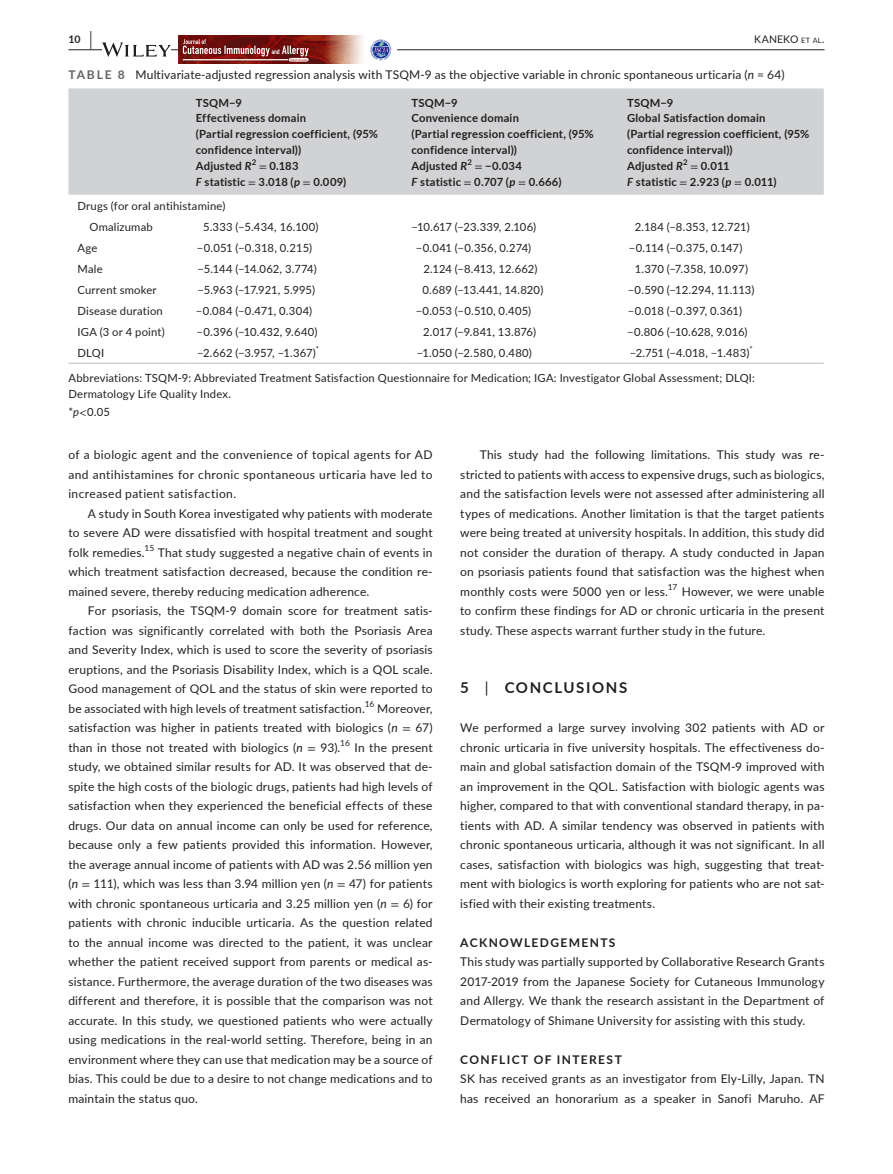
<style>
.page{position:relative;width:893px;height:1174px;background:#fff}
.page>*{position:absolute;margin:0;border:0;box-sizing:border-box;transform-origin:0 0}
.t1{font:700 15px "Lato";letter-spacing:.11em;color:#231f20}
.t2{font:12px/19.5px "Lato";letter-spacing:.015em;color:#231f20;text-align:justify}
.t3{font:700 12px "Lato";letter-spacing:.115em;color:#231f20}
.t4{font:11.25px/21px "Lato";letter-spacing:.015em;color:#231f20}
.t5{font:700 11.25px/15.8px "Lato";letter-spacing:.015em;color:#231f20}
.t6{font:11.25px "Lato";letter-spacing:-.005em;color:#231f20}
.t7{font:11.25px "Lato";letter-spacing:-.01em;color:#231f20}
.t8{font:11.25px "Lato";letter-spacing:-.025em;color:#231f20}
.t9{font:10.5px "Lato";letter-spacing:.015em;color:#231f20}
.t10{font:700 10.5px "Lato";color:#231f20}
.t11{font:8.4px "Lato";letter-spacing:-.005em;color:#231f20}
.t12{font:700 7.8px "Lato";color:#231f20}
.t13{font:7.8px "Lato";color:#231f20}
.s1{font-size:19.5px}
.s2{font-size:7.35px}
.s3{font-weight:700;color:#636366}
.s4{font-style:italic}
.s5{font-family:"STIX";font-weight:400}
.s6{font-family:"STIX"}
.s7{font-weight:400}
</style>
<div class="page">
<hr style="left:68px;top:49px;width:756px;height:1px;background:#231f20">
<svg style="left:102px;top:42px;width:69px;height:15px"></svg>
<img style="left:178px;top:35px;width:219px;height:29px">
<svg style="left:183px;top:39px;width:126px;height:23px"></svg>
<svg style="left:370px;top:39px;width:22px;height:22px"></svg>
<svg style="left:370px;top:40px;width:21px;height:20px"></svg>
<div style="left:68px;top:88px;width:756px;height:107px;background:#d1d2d4"></div>
<hr style="left:68px;top:362px;width:119px;height:2px;background:#d1d2d4">
<hr style="left:187px;top:362px;width:215px;height:2px;background:#d1d2d4">
<hr style="left:402px;top:362px;width:216px;height:2px;background:#d1d2d4">
<hr style="left:618px;top:362px;width:206px;height:2px;background:#d1d2d4">
<p class="t10" style="left:68px;top:31px;width:25px">10 <span class="s1">|</span></p>
<p class="t9" style="left:754px;top:31px;width:72px">KANEKO <span class="s2">et al</span>.</p>
<p class="t2" style="left:68px;top:64px;width:718px"><span class="s3">TABLE 8</span> Multivariate-adjusted regression analysis with TSQM-9 as the objective variable in chronic spontaneous urticaria (<span class="s4">n</span> = 64)</p>
<p class="t5" style="left:196px;top:94px;width:184px">TSQM−9<br>Effectiveness domain<br>(Partial regression coefficient, (95% confidence interval))<br>Adjusted <span class="s4">R</span></p>
<p class="t5" style="left:411px;top:94px;width:184px">TSQM−9<br>Convenience domain<br>(Partial regression coefficient, (95% confidence interval))<br>Adjusted <span class="s4">R</span></p>
<p class="t5" style="left:627px;top:94px;width:184px">TSQM−9<br>Global Satisfaction domain<br>(Partial regression coefficient, (95% confidence interval))<br>Adjusted <span class="s4">R</span></p>
<p class="t12" style="left:252px;top:156px;width:6px">2</p>
<p class="t5" style="left:196px;top:157px;width:152px;text-indent:63px"><span class="s5">=</span> 0.183<br><span class="s4">F</span> statistic <span class="s5">=</span> 3.018 (<span class="s4">p</span> <span class="s5">=</span> 0.009)</p>
<p class="t12" style="left:467px;top:156px;width:6px">2</p>
<p class="t5" style="left:411px;top:157px;width:151px;text-indent:63px"><span class="s5">=</span> −0.034<br><span class="s4">F</span> statistic <span class="s5">=</span> 0.707 (<span class="s4">p</span> <span class="s5">=</span> 0.666)</p>
<p class="t12" style="left:683px;top:156px;width:6px">2</p>
<p class="t5" style="left:627px;top:157px;width:151px;text-indent:63px"><span class="s5">=</span> 0.011<br><span class="s4">F</span> statistic <span class="s5">=</span> 2.923 (<span class="s4">p</span> <span class="s5">=</span> 0.011)</p>
<p class="t4" style="left:89px;top:195px;width:137px;text-indent:-12px">Drugs (for oral antihistamine)<br>Omalizumab</p>
<p class="t4" style="left:203px;top:216px;width:117px">5.333 (−5.434, 16.100)</p>
<p class="t7" style="left:411px;top:219px;width:126px">−10.617 (−23.339, 2.106)</p>
<p class="t4" style="left:635px;top:216px;width:116px">2.184 (−8.353, 12.721)</p>
<p class="t4" style="left:77px;top:237px;width:21px">Age</p>
<p class="t6" style="left:197px;top:240px;width:117px">−0.051 (−0.318, 0.215)</p>
<p class="t4" style="left:416px;top:237px;width:117px">−0.041 (−0.356, 0.274)</p>
<p class="t8" style="left:629px;top:240px;width:115px">−0.114 (−0.375, 0.147)</p>
<p class="t4" style="left:77px;top:258px;width:27px">Male</p>
<p class="t6" style="left:197px;top:261px;width:121px">−5.144 (−14.062, 3.774)</p>
<p class="t6" style="left:423px;top:261px;width:116px">2.124 (−8.413, 12.662)</p>
<p class="t4" style="left:635px;top:258px;width:115px">1.370 (−7.358, 10.097)</p>
<p class="t4" style="left:77px;top:279px;width:81px">Current smoker</p>
<p class="t6" style="left:197px;top:282px;width:119px">−5.963 (−17.921, 5.995)</p>
<p class="t4" style="left:422px;top:279px;width:122px">0.689 (−13.441, 14.820)</p>
<p class="t7" style="left:628px;top:282px;width:128px">−0.590 (−12.294, 11.113)</p>
<p class="t4" style="left:77px;top:300px;width:87px">Disease duration</p>
<p class="t4" style="left:196px;top:300px;width:118px">−0.084 (−0.471, 0.304)</p>
<p class="t4" style="left:416px;top:300px;width:117px">−0.053 (−0.510, 0.405)</p>
<p class="t4" style="left:628px;top:300px;width:116px">−0.018 (−0.397, 0.361)</p>
<p class="t4" style="left:77px;top:321px;width:89px">IGA (3 or 4 point)</p>
<p class="t4" style="left:197px;top:321px;width:123px">−0.396 (−10.432, 9.640)</p>
<p class="t7" style="left:423px;top:324px;width:114px">2.017 (−9.841, 13.876)</p>
<p class="t4" style="left:627px;top:321px;width:122px">−0.806 (−10.628, 9.016)</p>
<p class="t4" style="left:77px;top:342px;width:28px">DLQI</p>
<p class="t6" style="left:197px;top:345px;width:120px">−2.662 (−3.957, −1.367)</p>
<p class="t13" style="left:749px;top:344px;width:5px">*</p>
<p class="t4" style="left:68px;top:369px;width:688px;line-height:15.8px">Abbreviations: TSQM-9: Abbreviated Treatment Satisfaction Questionnaire for Medication; IGA: Investigator Global Assessment; DLQI:<br>Dermatology Life Quality Index.</p>
<p class="t4" style="left:68px;top:401px;width:43px">*<span class="s4">p</span><span class="s6">&lt;</span>0.05</p>
<p class="t13" style="left:316px;top:344px;width:5px">*</p>
<p class="t4" style="left:417px;top:342px;width:117px">−1.050 (−2.580, 0.480)</p>
<p class="t4" style="left:630px;top:342px;width:121px">−2.751 (−4.018, −1.483)</p>
<p class="t2" style="left:68px;top:444px;width:366px">of a biologic agent and the convenience of topical agents for AD and antihistamines for chronic spontaneous urticaria have led to increased patient satisfaction.</p>
<p class="t2" style="left:68px;top:503px;width:366px;text-indent:20px">A study in South Korea investigated why patients with moderate to severe AD were dissatisfied with hospital treatment and sought folk remedies.</p>
<p class="t11" style="left:144px;top:542px;width:11px">15</p>
<p class="t2" style="left:68px;top:542px;width:366px;text-indent:89px">That study suggested a negative chain of events in which treatment satisfaction decreased, because the condition re&shy;mained severe, thereby reducing medication adherence.</p>
<p class="t2" style="left:68px;top:600px;width:366px;text-indent:19px">For psoriasis, the TSQM-9 domain score for treatment satis&shy;faction was significantly correlated with both the Psoriasis Area and Severity Index, which is used to score the severity of psoriasis eruptions, and the Psoriasis Disability Index, which is a QOL scale.<br>Good management of QOL and the status of skin were reported to be associated with high levels of treatment satisfaction.</p>
<p class="t11" style="left:365px;top:698px;width:11px">16</p>
<p class="t2" style="left:68px;top:698px;width:366px;text-indent:309px">Moreover, satisfaction was higher in patients treated with biologics (<span class="s4">n</span> <span class="s6">=</span> 67) than in those not treated with biologics (<span class="s4">n</span> <span class="s6">=</span> 93).</p>
<p class="t11" style="left:340px;top:737px;width:11px">16</p>
<p class="t2" style="left:68px;top:737px;width:366px;text-indent:286px">In the present study, we obtained similar results for AD. It was observed that de&shy;spite the high costs of the biologic drugs, patients had high levels of satisfaction when they experienced the beneficial effects of these drugs. Our data on annual income can only be used for reference, because only a few patients provided this information. However, the average annual income of patients with AD was 2.56 million yen (<span class="s4">n</span> <span class="s6">=</span> 111), which was less than 3.94 million yen (<span class="s4">n</span> <span class="s6">=</span> 47) for patients with chronic spontaneous urticaria and 3.25 million yen (<span class="s4">n</span> <span class="s6">=</span> 6) for patients with chronic inducible urticaria. As the question related to the annual income was directed to the patient, it was unclear whether the patient received support from parents or medical as&shy;sistance. Furthermore, the average duration of the two diseases was different and therefore, it is possible that the comparison was not accurate. In this study, we questioned patients who were actually using medications in the real-world setting. Therefore, being in an environment where they can use that medication may be a source of bias. This could be due to a desire to not change medications and to maintain the status quo.</p>
<p class="t2" style="left:460px;top:444px;width:366px;text-indent:20px">This study had the following limitations. This study was re&shy;stricted to patients with access to expensive drugs, such as biologics, and the satisfaction levels were not assessed after administering all types of medications. Another limitation is that the target patients were being treated at university hospitals. In addition, this study did not consider the duration of therapy. A study conducted in Japan on psoriasis patients found that satisfaction was the highest when monthly costs were 5000 yen or less.</p>
<p class="t11" style="left:668px;top:581px;width:11px">17</p>
<p class="t2" style="left:460px;top:581px;width:366px;text-indent:221px">However, we were unable to confirm these findings for AD or chronic urticaria in the present study. These aspects warrant further study in the future.</p>
<p class="t1" style="left:460px;top:677px;width:168px">5 <span class="s7">|</span> CONCLUSIONS</p>
<p class="t2" style="left:460px;top:717px;width:366px">We performed a large survey involving 302 patients with AD or chronic urticaria in five university hospitals. The effectiveness do&shy;main and global satisfaction domain of the TSQM-9 improved with an improvement in the QOL. Satisfaction with biologic agents was higher, compared to that with conventional standard therapy, in pa&shy;tients with AD. A similar tendency was observed in patients with chronic spontaneous urticaria, although it was not significant. In all cases, satisfaction with biologics was high, suggesting that treat&shy;ment with biologics is worth exploring for patients who are not sat&shy;isfied with their existing treatments.</p>
<p class="t3" style="left:460px;top:933px;width:157px">ACKNOWLEDGEMENTS</p>
<p class="t2" style="left:460px;top:951px;width:366px">This study was partially supported by Collaborative Research Grants 2017-2019 from the Japanese Society for Cutaneous Immunology and Allergy. We thank the research assistant in the Department of Dermatology of Shimane University for assisting with this study.</p>
<p class="t3" style="left:460px;top:1050px;width:163px">CONFLICT OF INTEREST</p>
<p class="t2" style="left:460px;top:1068px;width:366px">SK has received grants as an investigator from Ely-Lilly, Japan. TN has received an honorarium as a speaker in Sanofi Maruho. AF</p>
</div>
